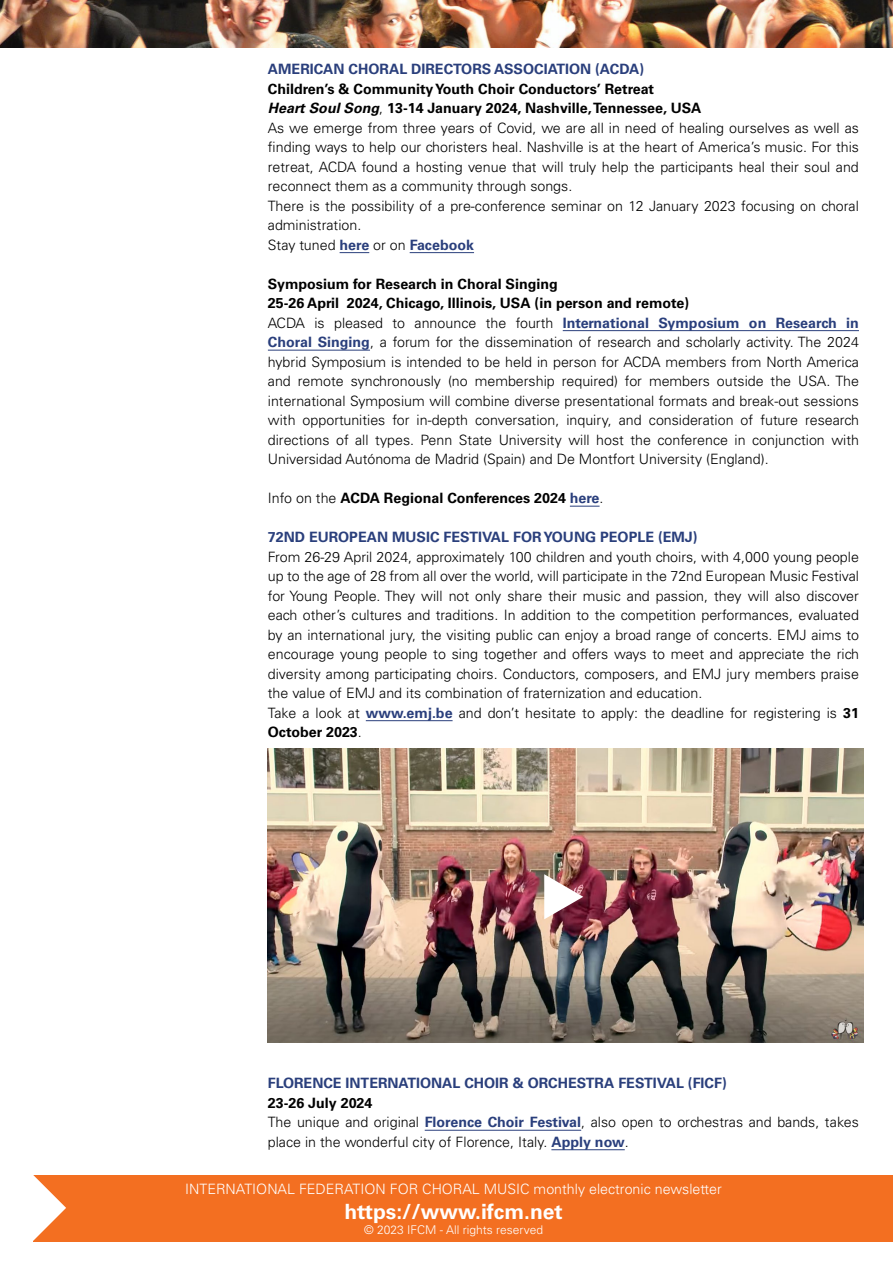
<style>
.page{position:relative;width:893px;height:1263px;background:#fff}
.page>*{position:absolute;margin:0;border:0;box-sizing:border-box;transform-origin:0 0}
.t1{font:700 21px "Univers LT Std";color:#fff}
.t2{font:300 14.25px/19.5px "Univers LT Std";color:#000}
.t3{font:700 14.25px "Univers LT Std";color:#2a3f7c}
.t4{font:300 14.25px "Univers LT Std";color:#fff}
.t5{font:700 14.25px "Univers LT Std";color:#000}
.t6{font:300 12px "Univers LT Std";color:#fff}
.s1{font-weight:700}
.s2{font-weight:700;font-style:italic}
.s3{font-weight:700;color:#2a3f7c}
.s4{font-weight:300}
.s5{color:#2a3f7c}
</style>
<div class="page">
<svg style="left:340px;top:252px;width:29px;height:1px"></svg>
<hr style="left:410px;top:252px;width:64px;height:1px;background:#2a3f7c">
<hr style="left:563px;top:330px;width:296px;height:1px;background:#2a3f7c">
<hr style="left:268px;top:350px;width:102px;height:1px;background:#2a3f7c">
<hr style="left:570px;top:506px;width:30px;height:1px;background:#2a3f7c">
<hr style="left:366px;top:720px;width:87px;height:1px;background:#2a3f7c">
<hr style="left:425px;top:1130px;width:156px;height:1px;background:#2a3f7c">
<hr style="left:551px;top:1149px;width:74px;height:1px;background:#2a3f7c">
<div style="left:33px;top:1176px;width:860px;height:66px;background:#f36f21"></div>
<svg style="left:33px;top:1175px;width:33px;height:66px"></svg>
<img style="left:0;top:0;width:893px;height:48px">
<img style="left:268px;top:748px;width:595px;height:295px">
<img style="left:544px;top:873px;width:39px;height:46px">
<p class="t3" style="left:268px;top:61px;width:378px">AMERICAN CHORAL DIRECTORS ASSOCIATION (ACDA)</p>
<p class="t2" style="left:268px;top:79px;width:593px"><span class="s1">Children’s &amp; Community Youth Choir Conductors’ Retreat<br></span><span class="s2">Heart Soul Song</span>, <span class="s1">13-14 January 2024, Nashville, Tennessee, USA<br></span>As we emerge from three years of Covid, we are all in need of healing ourselves as well as finding ways to help our choristers heal. Nashville is at the heart of America’s music. For this retreat, ACDA found a hosting venue that will truly help the participants heal their soul and reconnect them as a community through songs.<br>There is the possibility of a pre-conference seminar on 12 January 2023 focusing on choral administration.<br>Stay tuned <span class="s3">here</span> or on <span class="s3">Facebook</span></p>
<p class="t2" style="left:268px;top:274px;width:593px"><span class="s1">Symposium for Research in Choral Singing<br>25-26 April 2024, Chicago, Illinois, USA (in person and remote)<br></span>ACDA is pleased to announce the fourth <span class="s3">International Symposium on Research in Choral Singing</span>, a forum for the dissemination of research and scholarly activity. The 2024 hybrid Symposium is intended to be held in person for ACDA members from North America and remote synchronously (no membership required) for members outside the USA. The international Symposium will combine diverse presentational formats and break-out sessions with opportunities for in-depth conversation, inquiry, and consideration of future research directions of all types. Penn State University will host the conference in conjunction with Universidad Autónoma de Madrid (Spain) and De Montfort University (England).</p>
<p class="t5" style="left:268px;top:490px;width:337px"><span class="s4">Info on the</span> ACDA Regional Conferences 2024 <span class="s5">here</span><span class="s4">.</span></p>
<p class="t3" style="left:268px;top:529px;width:431px">72ND EUROPEAN MUSIC FESTIVAL FOR YOUNG PEOPLE (EMJ)</p>
<p class="t2" style="left:268px;top:547px;width:593px">From 26-29 April 2024, approximately 100 children and youth choirs, with 4,000 young people up to the age of 28 from all over the world, will participate in the 72nd European Music Festival for Young People. They will not only share their music and passion, they will also discover each other’s cultures and traditions. In addition to the competition performances, evaluated by an international jury, the visiting public can enjoy a broad range of concerts. EMJ aims to encourage young people to sing together and offers ways to meet and appreciate the rich diversity among participating choirs. Conductors, composers, and EMJ jury members praise the value of EMJ and its combination of fraternization and education.<br>Take a look at <span class="s3">www.emj.be</span> and don’t hesitate to apply: the deadline for registering is <span class="s1">31<br>October 2023</span>.</p>
<p class="t3" style="left:268px;top:1075px;width:460px">FLORENCE INTERNATIONAL CHOIR &amp; ORCHESTRA FESTIVAL (FICF)</p>
<p class="t2" style="left:268px;top:1093px;width:593px"><span class="s1">23-26 July 2024<br></span>The unique and original <span class="s3">Florence Choir Festival</span>, also open to orchestras and bands, takes place in the wonderful city of Florence, Italy. <span class="s3">Apply now</span>.</p>
<p class="t4" style="left:185px;top:1180px;width:538px">INTERNATIONAL FEDERATION FOR CHORAL MUSIC monthly electronic newsletter</p>
<h1 class="t1" style="left:344px;top:1200px;width:220px">https://www.ifcm.net</h1>
<p class="t6" style="left:364px;top:1222px;width:180px">© 2023 IFCM - All rights reserved</p>
</div>
